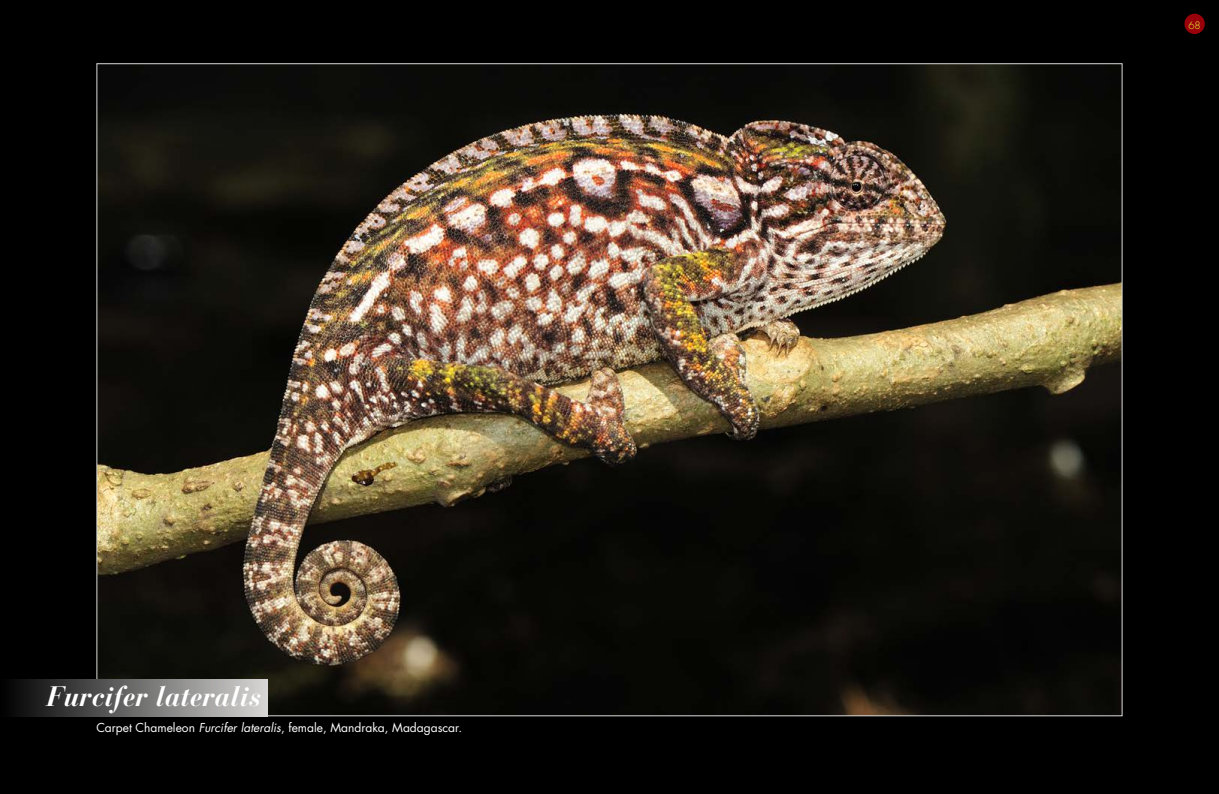
<style>
.page{position:relative;width:1219px;height:794px;background:#000}
.page>*{position:absolute;margin:0;border:0;box-sizing:border-box;transform-origin:0 0}
.t1{font:italic 700 28px "Bauer Bodoni";color:#fff}
.t2{font:12px "Futura";color:#fff}
.t3{font:300 10px "Futura";color:#ebff38}
.s1{font-style:italic}
</style>
<div class="page">
<img style="left:98px;top:65px;width:1023px;height:649px">
<div style="left:1px;top:679px;width:267px;height:37px;background:linear-gradient(to right,#000,#d8d7d6)"></div>
<div style="left:1184px;top:14px;width:21px;height:20px;background:#990009;border-radius:50%"></div>
<h1 class="t1" style="left:47px;top:686px;width:216px">Furcifer lateralis</h1>
<p class="t2" style="left:96px;top:722px;width:367px">Carpet Chameleon <span class="s1">Furcifer lateralis</span>, female, Mandraka, Madagascar.</p>
<p class="t3" style="left:1188px;top:21px;width:14px">68</p>
</div>
